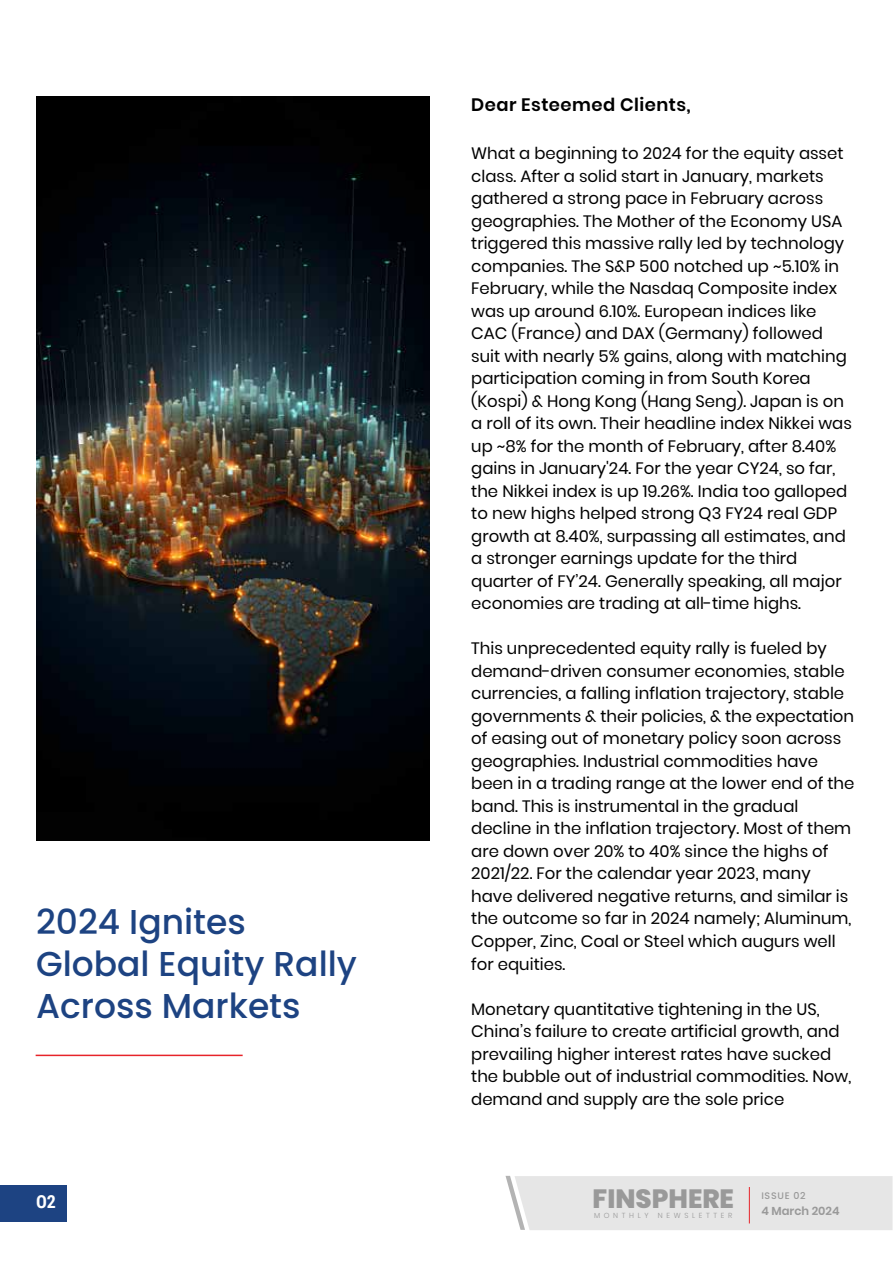
<style>
.page{position:relative;width:893px;height:1263px;background:#fff}
.page>*{position:absolute;margin:0;border:0;box-sizing:border-box;transform-origin:0 0}
.t1{font:500 34.5px/42px "Poppins";color:#1d4382}
.t2{font:800 26.4px "Poppins";color:#999}
.t3{font:600 18px "Poppins";letter-spacing:.025em;color:#000}
.t4{font:700 18px "Roboto Condensed";color:#fff}
.t5{font:16.5px/22.5px "Poppins";color:#000}
.t6{font:600 11.55px "Poppins";color:#999}
.t7{font:500 9.45px "Poppins";letter-spacing:.075em;color:#999}
.t8{font:300 7.35px "Poppins";letter-spacing:.5em;color:#999}
</style>
<div class="page">
<div style="left:0;top:1185px;width:66px;height:36px;background:#1d4382"></div>
<div style="left:506px;top:1176px;width:386px;height:54px;background:#e6e6e6"></div>
<hr style="left:749px;top:1187px;width:1px;height:36px;background:#e7242a">
<hr style="left:36px;top:1055px;width:207px;height:1px;background:#e7242a">
<img style="left:36px;top:96px;width:393px;height:744px">
<h1 class="t1" style="left:36px;top:901px;width:322px">2024 Ignites<br>Global Equity Rally<br>Across Markets</h1>
<p class="t4" style="left:36px;top:1189px;width:21px">O2</p>
<p class="t3" style="left:471px;top:95px;width:221px">Dear Esteemed Clients,</p>
<p class="t5" style="left:471px;top:142px;width:382px">What a beginning to 2024 for the equity asset class. After a solid start in January, markets gathered a strong pace in February across geographies. The Mother of the Economy USA triggered this massive rally led by technology companies. The S&amp;P 500 notched up ~5.10% in February, while the Nasdaq Composite index was up around 6.10%. European indices like CAC (France) and DAX (Germany) followed suit with nearly 5% gains, along with matching participation coming in from South Korea (Kospi) &amp; Hong Kong (Hang Seng). Japan is on a roll of its own. Their headline index Nikkei was up ~8% for the month of February, after 8.40% gains in January'24. For the year CY24, so far, the Nikkei index is up 19.26%. India too galloped to new highs helped strong Q3 FY24 real GDP growth at 8.40%, surpassing all estimates, and a stronger earnings update for the third quarter of FY’24. Generally speaking, all major economies are trading at all-time highs.</p>
<p class="t5" style="left:471px;top:637px;width:385px">This unprecedented equity rally is fueled by demand-driven consumer economies, stable currencies, a falling inflation trajectory, stable governments &amp; their policies, &amp; the expectation of easing out of monetary policy soon across geographies. Industrial commodities have been in a trading range at the lower end of the band. This is instrumental in the gradual decline in the inflation trajectory. Most of them are down over 20% to 40% since the highs of 2021/22. For the calendar year 2023, many have delivered negative returns, and similar is the outcome so far in 2024 namely; Aluminum, Copper, Zinc, Coal or Steel which augurs well for equities.</p>
<p class="t5" style="left:471px;top:997px;width:382px">Monetary quantitative tightening in the US, China’s failure to create artificial growth, and prevailing higher interest rates have sucked the bubble out of industrial commodities. Now, demand and supply are the sole price</p>
<h2 class="t2" style="left:592px;top:1184px;width:143px">FINSPHERE</h2>
<p class="t8" style="left:594px;top:1211px;width:56px">MONTHLY</p>
<p class="t8" style="left:658px;top:1211px;width:76px">NEWSLETTER</p>
<p class="t7" style="left:761px;top:1190px;width:46px">ISSUE 02</p>
<p class="t6" style="left:761px;top:1204px;width:80px">4 March 2024</p>
</div>
